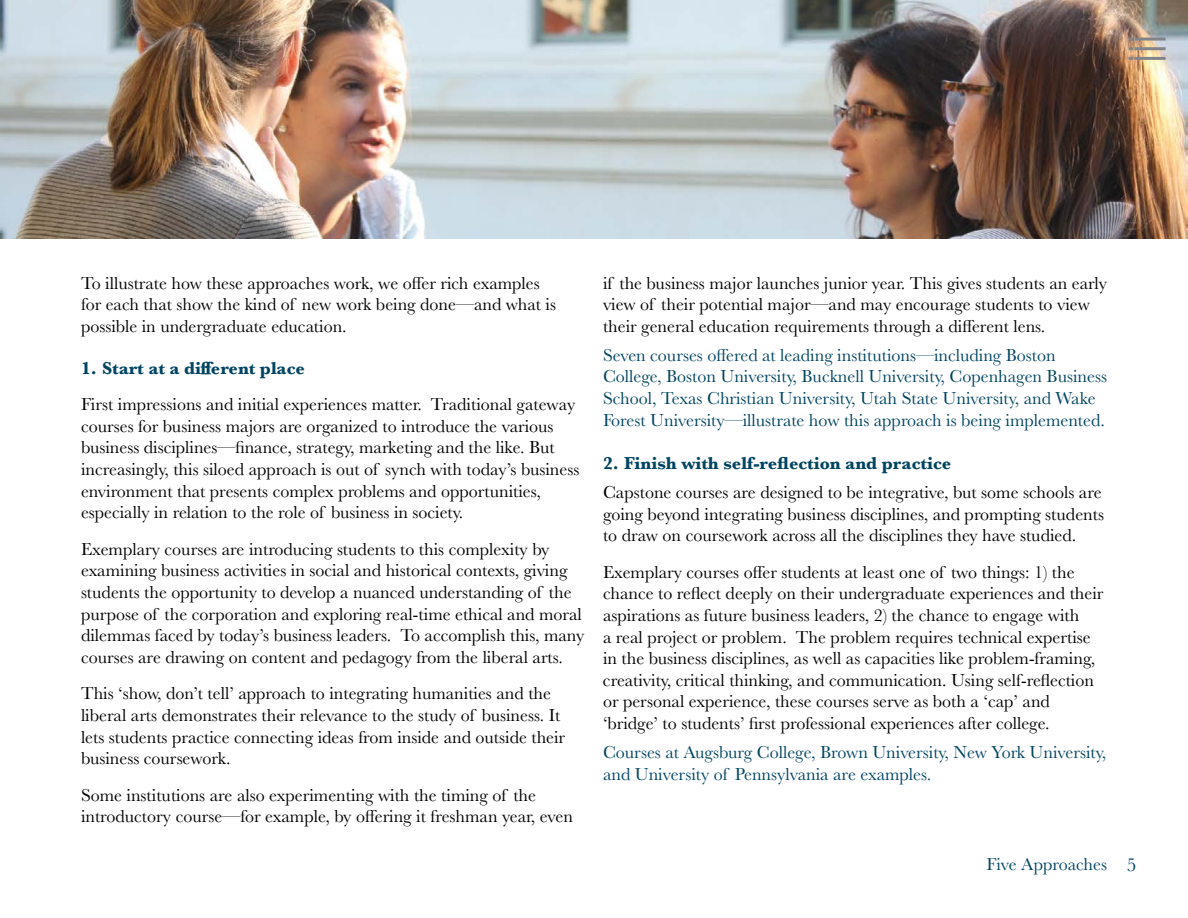
<style>
.page{position:relative;width:1188px;height:918px;background:#fff}
.page>*{position:absolute;margin:0;border:0;box-sizing:border-box;transform-origin:0 0}
.t1{font:18px/21.6px "Baskerville";color:#000}
.t2{font:18px/21.6px "Baskerville";color:#004461}
.t3{font:700 18px "Baskerville";color:#004461}
.s1{font-size:19.5px}
</style>
<div class="page">
<img style="left:0;top:0;width:1188px;height:239px">
<hr style="left:1135px;top:38px;width:31px;height:3px;background:#83848a">
<hr style="left:1135px;top:47px;width:31px;height:3px;background:#83848a">
<hr style="left:1135px;top:57px;width:31px;height:3px;background:#83848a">
<svg style="left:1129px;top:38px;width:4px;height:3px"></svg>
<svg style="left:1129px;top:47px;width:4px;height:3px"></svg>
<svg style="left:1129px;top:57px;width:4px;height:3px"></svg>
<p class="t1" style="left:81px;top:272px;width:477px">To illustrate how these approaches work, we offer rich examples for each that show the kind of new work being done—and what is possible in undergraduate education.</p>
<p class="t3" style="left:81px;top:355px;width:225px">1. Start at a different place</p>
<p class="t1" style="left:81px;top:394px;width:500px">First impressions and initial experiences matter. Traditional gateway courses for business majors are organized to introduce the various business disciplines—finance, strategy, marketing and the like. But increasingly, this siloed approach is out of synch with today’s business environment that presents complex problems and opportunities, especially in relation to the role of business in society.</p>
<p class="t1" style="left:81px;top:538px;width:505px">Exemplary courses are introducing students to this complexity by examining business activities in social and historical contexts, giving students the opportunity to develop a nuanced understanding of the purpose of the corporation and exploring real-time ethical and moral dilemmas faced by today’s business leaders. To accomplish this, many courses are drawing on content and pedagogy from the liberal arts.</p>
<p class="t1" style="left:81px;top:683px;width:486px">This ‘show, don’t tell’ approach to integrating humanities and the liberal arts demonstrates their relevance to the study of business. It lets students practice connecting ideas from inside and outside their business coursework.</p>
<p class="t1" style="left:81px;top:784px;width:493px">Some institutions are also experimenting with the timing of the introductory course—for example, by offering it freshman year, even</p>
<p class="t1" style="left:603px;top:272px;width:505px">if the business major launches junior year. This gives students an early view of their potential major—and may encourage students to view their general education requirements through a different lens.</p>
<p class="t2" style="left:603px;top:345px;width:505px">Seven courses offered at leading institutions—including Boston College, Boston University, Bucknell University, Copenhagen Business School, Texas Christian University, Utah State University, and Wake Forest University—illustrate how this approach is being implemented.</p>
<p class="t3" style="left:603px;top:450px;width:350px">2. Finish with self-reflection and practice</p>
<p class="t1" style="left:603px;top:482px;width:503px">Capstone courses are designed to be integrative, but some schools are going beyond integrating business disciplines, and prompting students to draw on coursework across all the disciplines they have studied.</p>
<p class="t1" style="left:603px;top:561px;width:502px">Exemplary courses offer students at least one of two things: 1) the chance to reflect deeply on their undergraduate experiences and their aspirations as future business leaders, 2) the chance to engage with<br>a real project or problem. The problem requires technical expertise in the business disciplines, as well as capacities like problem-framing, creativity, critical thinking, and communication. Using self-reflection or personal experience, these courses serve as both a ‘cap’ and ‘bridge’ to students’ first professional experiences after college.</p>
<p class="t2" style="left:603px;top:742px;width:505px">Courses at Augsburg College, Brown University, New York University, and University of Pennsylvania are examples.</p>
<p class="t2" style="left:986px;top:854px;width:152px">Five Approaches <span class="s1">5</span></p>
</div>
